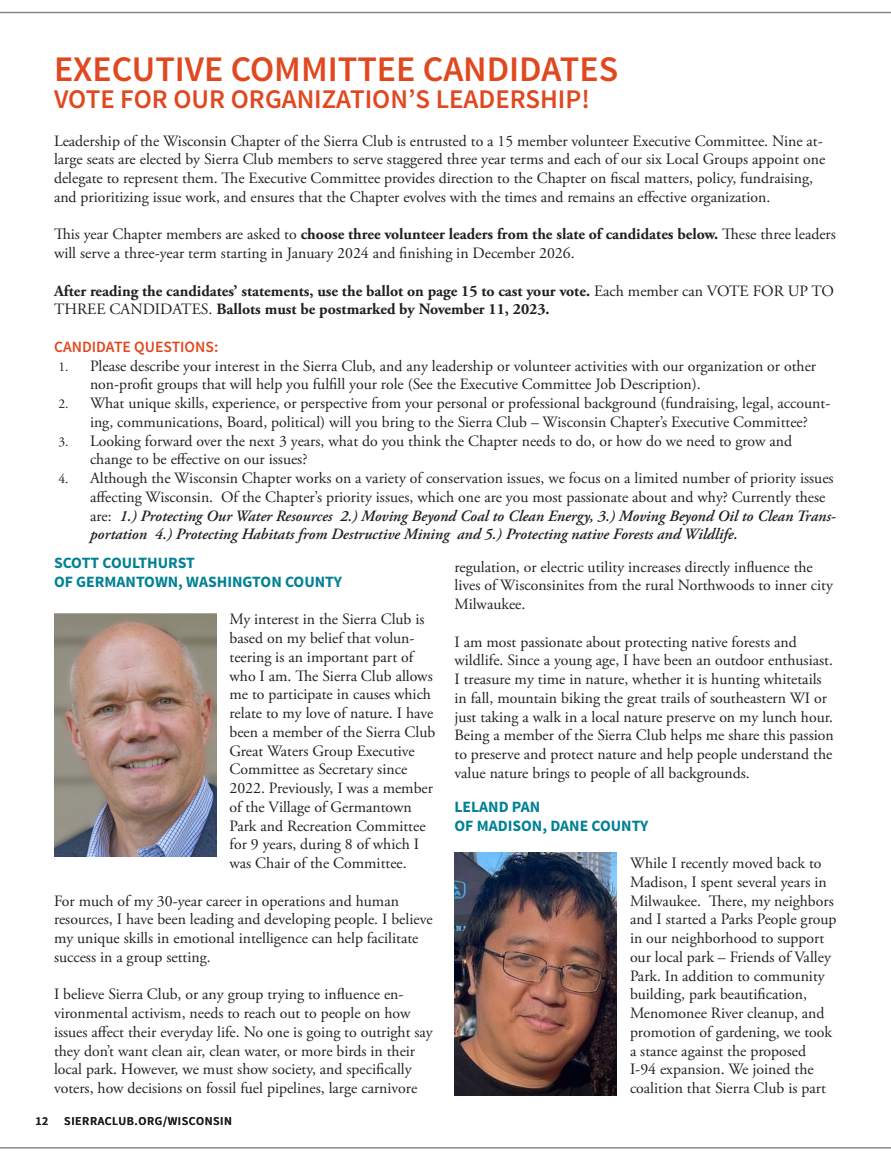
<style>
.page{position:relative;width:891px;height:1161px;background:#fff}
.page>*{position:absolute;margin:0;border:0;box-sizing:border-box;transform-origin:0 0}
.Department___Brown{font:600 36px "Source Sans Pro";color:#e0481f}
.Department___Brown-2{font:600 27px "Source Sans Pro";color:#e0481f}
.Department___Brown-3{font:15.75px/18.8px "Adobe Garamond Pro";color:#231f20}
.Department___Brown-4{font:700 15.75px/18.8px "Adobe Garamond Pro";color:#231f20}
.Department___Brown-5{font:700 15.75px "Source Sans Pro";color:#008195}
.Department___Brown-6{font:600 15.75px "Source Sans Pro";color:#e0481f}
.t1{font:600 12px "Source Sans Pro";letter-spacing:.05em;color:#231f20}
.s1{font-weight:700}
.s2{font-weight:400}
.s3{font-size:13.5px}
.s4{font-weight:600;font-style:italic}
</style>
<div class="page">
<hr style="left:0;top:12px;width:891px;height:1px;background:#808285">
<hr style="left:0;top:1147px;width:891px;height:2px;background:#808285">
<img style="left:54px;top:614px;width:162px;height:243px">
<img style="left:454px;top:853px;width:162px;height:242px">
<p class="Department___Brown" style="left:54px;top:46px;width:566px">EXECUTIVE COMMITTEE CANDIDATES</p>
<p class="Department___Brown-2" style="left:54px;top:82px;width:537px">VOTE FOR OUR ORGANIZATION’S LEADERSHIP!</p>
<p class="Department___Brown-3" style="left:54px;top:132px;width:773px">Leadership of the Wisconsin Chapter of the Sierra Club is entrusted to a 15 member volunteer Executive Committee. Nine at&shy;large seats are elected by Sierra Club members to serve staggered three year terms and each of our six Local Groups appoint one delegate to represent them. The Executive Committee provides direction to the Chapter on fiscal matters, policy, fundraising, and prioritizing issue work, and ensures that the Chapter evolves with the times and remains an effective organization.</p>
<p class="Department___Brown-3" style="left:54px;top:225px;width:783px">This year Chapter members are asked to <span class="s1">choose three volunteer leaders from the slate of candidates below.</span> These three leaders will serve a three-year term starting in January 2024 and finishing in December 2026.</p>
<p class="Department___Brown-4" style="left:54px;top:281px;width:781px">After reading the candidates’ statements, use the ballot on page 15 to cast your vote. <span class="s2">Each member can VOTE FOR UP TO<br>THREE CANDIDATES.</span> Ballots must be postmarked by November 11, 2023.</p>
<p class="Department___Brown-6" style="left:54px;top:337px;width:166px">CANDIDATE QUESTIONS:</p>
<p class="Department___Brown-3" style="left:90px;top:357px;width:728px;text-indent:-32px"><span class="s3">1.</span> Please describe your interest in the Sierra Club, and any leadership or volunteer activities with our organization or other non-profit groups that will help you fulfill your role (See the Executive Committee Job Description).</p>
<p class="Department___Brown-3" style="left:58px;top:394px;width:773px;text-align:center"><span class="s3">2.</span> What unique skills, experience, or perspective from your personal or professional background (fundraising, legal, account&shy;ing, communications, Board, political) will you bring to the Sierra Club – Wisconsin Chapter’s Executive Committee?</p>
<p class="Department___Brown-3" style="left:90px;top:432px;width:704px;text-indent:-32px"><span class="s3">3.</span> Looking forward over the next 3 years, what do you think the Chapter needs to do, or how do we need to grow and change to be effective on our issues?</p>
<p class="Department___Brown-3" style="left:90px;top:469px;width:748px;text-indent:-32px"><span class="s3">4.</span> Although the Wisconsin Chapter works on a variety of conservation issues, we focus on a limited number of priority issues affecting Wisconsin. Of the Chapter’s priority issues, which one are you most passionate about and why? Currently these are: <span class="s4">1.) Protecting Our Water Resources 2.) Moving Beyond Coal to Clean Energy, 3.) Moving Beyond Oil to Clean Trans&shy;portation 4.) Protecting Habitats from Destructive Mining and 5.) Protecting native Forests and Wildlife.</span></p>
<p class="Department___Brown-5" style="left:54px;top:553px;width:142px">SCOTT COULTHURST</p>
<p class="Department___Brown-5" style="left:54px;top:572px;width:290px">OF GERMANTOWN, WASHINGTON COUNTY</p>
<p class="Department___Brown-3" style="left:230px;top:611px;width:207px">My interest in the Sierra Club is based on my belief that volun&shy;teering is an important part of who I am. The Sierra Club allows me to participate in causes which relate to my love of nature. I have been a member of the Sierra Club<br>Great Waters Group Executive<br>Committee as Secretary since<br>2022. Previously, I was a member of the Village of Germantown<br>Park and Recreation Committee for 9 years, during 8 of which I was Chair of the Committee.</p>
<p class="Department___Brown-3" style="left:54px;top:892px;width:380px">For much of my 30-year career in operations and human resources, I have been leading and developing people. I believe my unique skills in emotional intelligence can help facilitate success in a group setting.</p>
<p class="Department___Brown-3" style="left:54px;top:986px;width:380px">I believe Sierra Club, or any group trying to influence en&shy;vironmental activism, needs to reach out to people on how issues affect their everyday life. No one is going to outright say they don’t want clean air, clean water, or more birds in their local park. However, we must show society, and specifically voters, how decisions on fossil fuel pipelines, large carnivore</p>
<p class="Department___Brown-3" style="left:454px;top:558px;width:380px">regulation, or electric utility increases directly influence the lives of Wisconsinites from the rural Northwoods to inner city<br>Milwaukee.</p>
<p class="Department___Brown-3" style="left:454px;top:633px;width:381px">I am most passionate about protecting native forests and wildlife. Since a young age, I have been an outdoor enthusiast.<br>I treasure my time in nature, whether it is hunting whitetails in fall, mountain biking the great trails of southeastern WI or just taking a walk in a local nature preserve on my lunch hour.<br>Being a member of the Sierra Club helps me share this passion to preserve and protect nature and help people understand the value nature brings to people of all backgrounds.</p>
<p class="Department___Brown-5" style="left:454px;top:797px;width:87px">LELAND PAN</p>
<p class="Department___Brown-5" style="left:454px;top:815px;width:195px">OF MADISON, DANE COUNTY</p>
<p class="Department___Brown-3" style="left:630px;top:854px;width:208px">While I recently moved back to<br>Madison, I spent several years in<br>Milwaukee. There, my neighbors and I started a Parks People group in our neighborhood to support our local park – Friends of Valley<br>Park. In addition to community building, park beautification,<br>Menomonee River cleanup, and promotion of gardening, we took a stance against the proposed<br>I-94 expansion. We joined the coalition that Sierra Club is part</p>
<p class="t1" style="left:35px;top:1113px;width:14px">12</p>
<p class="t1" style="left:64px;top:1113px;width:169px">SIERRACLUB.ORG/WISCONSIN</p>
</div>
